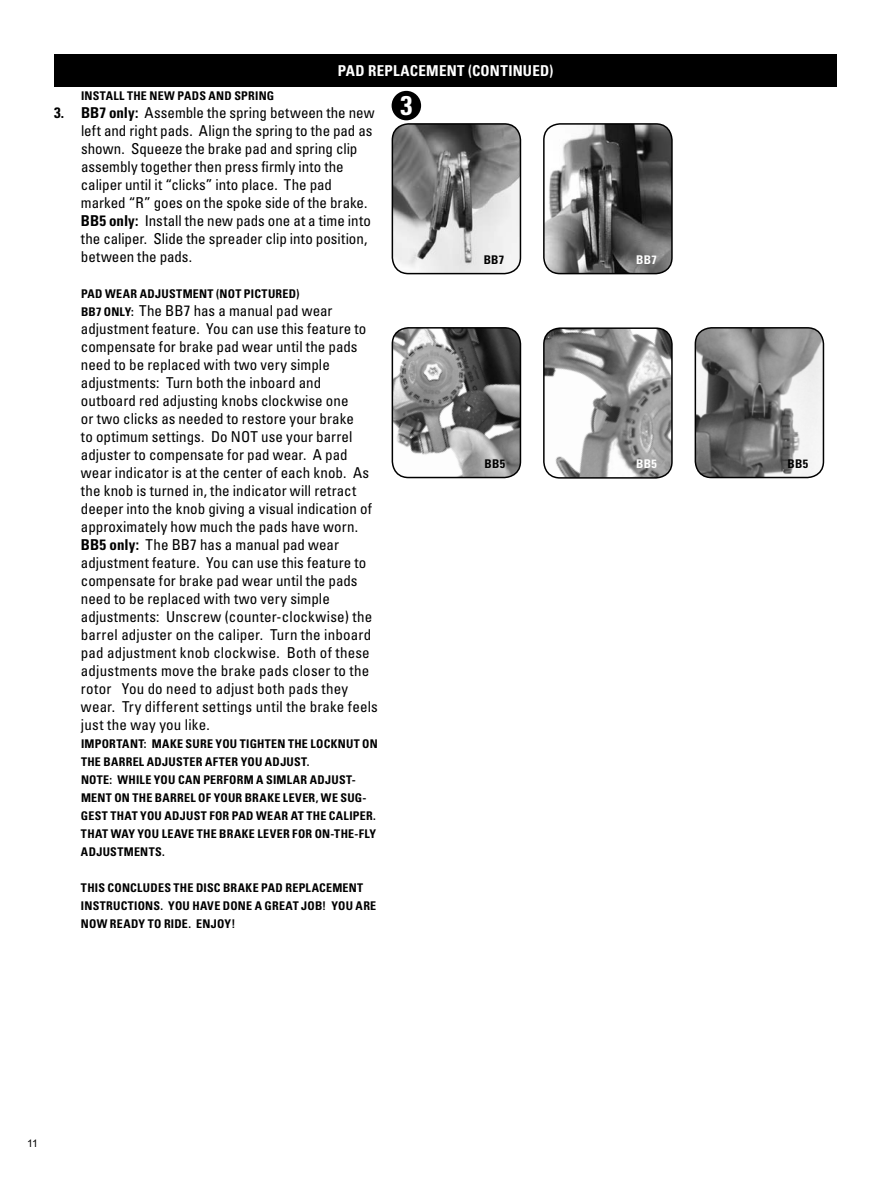
<style>
.page{position:relative;width:891px;height:1188px;background:#fff}
.page>*{position:absolute;margin:0;border:0;box-sizing:border-box;transform-origin:0 0}
.t1{font:700 condensed 27px "Univers LT Std";color:#fff}
.t2{font:condensed 15px/18px "Univers LT Std";letter-spacing:.005em;color:#000}
.t3{font:700 condensed 15px "Univers LT Std";letter-spacing:.015em;color:#fff}
.t4{font:700 condensed 12px/18px "Univers LT Std";letter-spacing:.025em;color:#000}
.t5{font:700 condensed 12px "Univers LT Std";color:#fff}
.t6{font:10.5px "Arial";color:#000}
.s1{font-weight:700}
.s2{font-weight:700;font-size:12px}
</style>
<div class="page">
<div style="left:54px;top:54px;width:783px;height:32px;background:#000"></div>
<div style="left:392px;top:91px;width:29px;height:29px;background:#000;border-radius:50%"></div>
<img style="left:392px;top:124px;width:128px;height:150px">
<div style="left:392px;top:123px;width:129px;height:151px;border:2px solid #000;border-radius:16px"></div>
<img style="left:545px;top:125px;width:127px;height:149px">
<div style="left:543px;top:123px;width:130px;height:151px;border:2px solid #000;border-radius:16px"></div>
<img style="left:392px;top:328px;width:128px;height:150px">
<div style="left:392px;top:327px;width:129px;height:151px;border:2px solid #000;border-radius:16px"></div>
<img style="left:545px;top:330px;width:125px;height:147px">
<div style="left:543px;top:327px;width:130px;height:152px;border:2px solid #000;border-radius:16px"></div>
<img style="left:695px;top:328px;width:128px;height:150px">
<div style="left:695px;top:327px;width:129px;height:151px;border:2px solid #000;border-radius:16px"></div>
<p class="t3" style="left:338px;top:61px;width:217px">PAD REPLACEMENT (CONTINUED)</p>
<p class="t4" style="left:81px;top:87px;width:32px">INSTALL</p>
<p class="t4" style="left:127px;top:87px;width:149px">THE NEW PADS AND SPRING</p>
<p class="t2" style="left:81px;top:104px;width:295px;text-indent:-27px"><span class="s1">3. BB7 ONLY:</span> Assemble the spring between the new left and right pads. Align the spring to the pad as shown. Squeeze the brake pad and spring clip assembly together then press firmly into the caliper until it “clicks” into place. The pad marked “R” goes on the spoke side of the brake.<br><span class="s1">BB5 ONLY:</span> Install the new pads one at a time into the caliper. Slide the spreader clip into position, between the pads.</p>
<p class="t4" style="left:81px;top:285px;width:220px">PAD WEAR ADJUSTMENT (NOT PICTURED)</p>
<p class="t2" style="left:81px;top:302px;width:298px"><span class="s2">BB7 ONLY:</span> The BB7 has a manual pad wear adjustment feature. You can use this feature to compensate for brake pad wear until the pads need to be replaced with two very simple adjustments: Turn both the inboard and outboard red adjusting knobs clockwise one<br>or two clicks as needed to restore your brake<br>to optimum settings. Do N OT use your barrel adjuster to compensate for pad wear. A pad wear indicator is at the center of each knob. As the knob is turned in, the indicator will retract deeper into the knob giving a visual indication of approximately how much the pads have worn.<br><span class="s1">BB5 ONLY:</span> The BB7 has a manual pad wear adjustment feature. You can use this feature to compensate for brake pad wear until the pads need to be replaced with two very simple adjustments: Unscrew (counter-clockwise) the barrel adjuster on the caliper. Turn the inboard pad adjustment knob clockwise. Both of these adjustments move the brake pads closer to the rotor You do need to adjust both pads they wear. Try different settings until the brake feels just the way you like.</p>
<p class="t4" style="left:81px;top:735px;width:298px">IMPORTANT: MAKE SURE YOU TIGHTEN THE LOCKNUT ON THE BARREL ADJUSTER AFTER YOU ADJUST.<br>NOTE: WHILE YOU CAN PERFORM A SIMLAR ADJUST-MENT ON THE BARREL OF YOUR BRAKE LEVER, WE SUG-GEST THAT YOU ADJUST FOR PAD WEAR AT THE CALIPER.<br>THAT WAY YOU LEAVE THE BRAKE LEVER FOR ON-THE-FLY ADJUSTMENTS.</p>
<p class="t4" style="left:81px;top:879px;width:297px">THIS CONCLUDES THE DISC BRAKE PAD REPLACEMENT<br>INSTRUCTIONS. YOU HAVE DONE A GREAT JOB! YOU ARE<br>NOW READY TO RIDE. ENJOY!</p>
<h1 class="t1" style="left:400px;top:89px;width:13px">3</h1>
<p class="t4" style="left:484px;top:251px;width:22px">BB 7</p>
<p class="t5" style="left:636px;top:252px;width:22px">BB 7</p>
<p class="t4" style="left:485px;top:455px;width:22px">BB 5</p>
<p class="t5" style="left:636px;top:456px;width:22px">BB 5</p>
<p class="t4" style="left:788px;top:455px;width:22px">BB 5</p>
<p class="t6" style="left:27px;top:1136px;width:12px">11</p>
</div>
